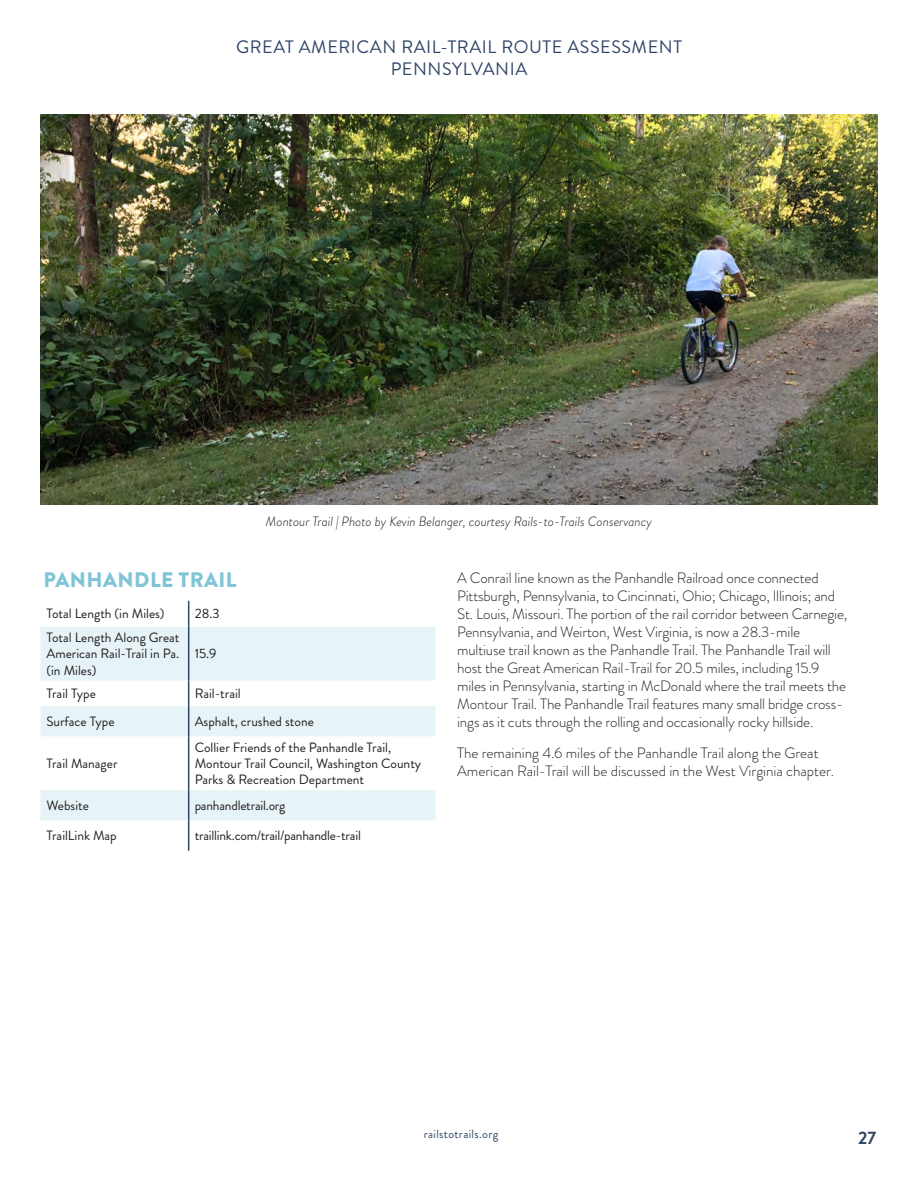
<style>
.page{position:relative;width:918px;height:1188px;background:#fff}
.page>*{position:absolute;margin:0;border:0;box-sizing:border-box;transform-origin:0 0}
.t1{font:900 21px "Brandon Grotesque";letter-spacing:.02em;color:#80c4d6}
.Chapter_Reminder__He{font:18px/21.6px "Brandon Grotesque";letter-spacing:.03em;color:#304566;text-align:center}
.Page{font:700 18px "Brandon Grotesque";color:#304566}
.Body_Copy{font:300 15px/18px "Brandon Grotesque";letter-spacing:-.01em;color:#231f20}
.t2{font:13.5px/16.2px "Brandon Grotesque";color:#231f20;text-align:justify}
.t3{font:italic 300 13.5px "Brandon Grotesque";color:#231f20}
.t4{font:12px "Brandon Grotesque";letter-spacing:.03em;color:#304566}
</style>
<div class="page">
<svg style="left:40px;top:627px;width:395px;height:193px;fill:#e6f3f7"></svg>
<svg style="left:188px;top:601px;width:1px;height:26px"></svg>
<hr style="left:188px;top:627px;width:1px;height:54px;background:#304566">
<svg style="left:188px;top:681px;width:1px;height:25px"></svg>
<hr style="left:188px;top:706px;width:1px;height:30px;background:#304566">
<hr style="left:188px;top:736px;width:1px;height:54px;background:#304566">
<hr style="left:188px;top:790px;width:1px;height:30px;background:#304566">
<hr style="left:188px;top:820px;width:1px;height:31px;background:#304566">
<img style="left:40px;top:115px;width:838px;height:390px">
<p class="Chapter_Reminder__He" style="left:236px;top:36px;width:447px">GREAT AMERICAN RAIL-TRAIL ROUTE ASSESSMENT<br>PENNSYLVANIA</p>
<p class="t3" style="left:266px;top:512px;width:388px">Montour Trail | Photo by Kevin Belanger, courtesy Rails-to-Trails Conservancy</p>
<h2 class="t1" style="left:44px;top:565px;width:194px">PANHANDLE TRAIL</h2>
<p class="Body_Copy" style="left:457px;top:569px;width:392px">A Conrail line known as the Panhandle Railroad once connected Pittsburgh, Pennsylvania, to Cincinnati, Ohio; Chicago, Illinois; and St. Louis, Missouri. The portion of the rail corridor between Carnegie, Pennsylvania, and Weirton, West Virginia, is now a 28.3-mile multiuse trail known as the Panhandle Trail. The Panhandle Trail will host the Great American Rail-Trail for 20.5 miles, including 15.9 miles in Pennsylvania, starting in McDonald where the trail meets the Montour Trail. The Panhandle Trail features many small bridge cross&shy;ings as it cuts through the rolling and occasionally rocky hillside.</p>
<p class="Body_Copy" style="left:457px;top:744px;width:378px">The remaining 4.6 miles of the Panhandle Trail along the Great<br>American Rail-Trail will be discussed in the West Virginia chapter.</p>
<p class="t2" style="left:46px;top:606px;width:120px">Total Length (in Miles)</p>
<p class="t2" style="left:195px;top:606px;width:26px">28.3</p>
<p class="t2" style="left:46px;top:630px;width:135px">Total Length Along Great American Rail-Trail in Pa. (in Miles)</p>
<p class="t2" style="left:195px;top:646px;width:23px">15.9</p>
<p class="t2" style="left:46px;top:686px;width:51px">Trail Type</p>
<p class="t2" style="left:195px;top:686px;width:48px">Rail-trail</p>
<p class="t2" style="left:46px;top:713px;width:70px">Surface Type</p>
<p class="t2" style="left:195px;top:713px;width:121px">Asphalt, crushed stone</p>
<p class="t2" style="left:46px;top:755px;width:73px">Trail Manager</p>
<p class="t2" style="left:195px;top:739px;width:228px;text-align:left">Collier Friends of the Panhandle Trail,<br>Montour Trail Council, Washington County<br>Parks &amp; Recreation Department</p>
<p class="t2" style="left:46px;top:798px;width:44px">Website</p>
<p class="t2" style="left:195px;top:798px;width:92px">panhandletrail.org</p>
<p class="t2" style="left:46px;top:828px;width:72px">TrailLink Map</p>
<p class="t2" style="left:195px;top:828px;width:168px">traillink.com/trail/panhandle-trail</p>
<p class="t4" style="left:424px;top:1125px;width:76px">railstotrails.org</p>
<p class="Page" style="left:858px;top:1125px;width:20px">27</p>
</div>
